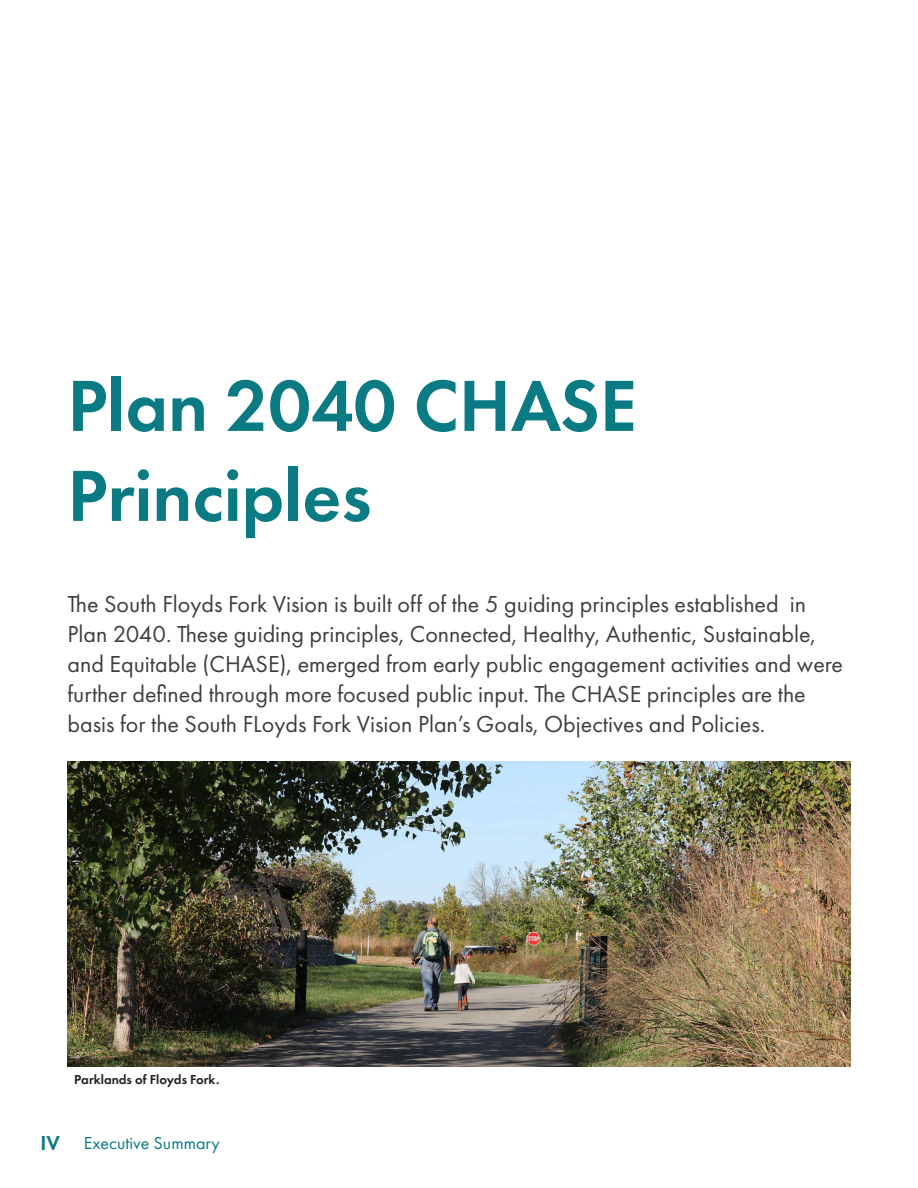
<style>
.page{position:relative;width:918px;height:1188px;background:#fff}
.page>*{position:absolute;margin:0;border:0;box-sizing:border-box;transform-origin:0 0}
.TOC_Heading{font:600 75px/90px "Futura PT";color:#0a7b83}
.Chapter_Description{font:24px/30px "Futura PT";color:#3e3e3f}
.t1{font:18px "Futura PT";color:#0a7b83}
.Caption_Indent{font:600 13.5px "Futura PT";color:#231f20}
.s1{font-weight:600;font-size:21px}
</style>
<div class="page">
<img style="left:68px;top:762px;width:782px;height:304px">
<hr style="left:917px;top:0;width:1px;height:1188px;background:#fbb01d">
<p class="TOC_Heading" style="left:68px;top:360px;width:571px">Plan 2040 CHASE<br>Principles</p>
<p class="Chapter_Description" style="left:68px;top:589px;width:777px">The South Floyds Fork Vision is built off of the 5 guiding principles established in Plan 2040. These guiding principles, Connected, Healthy, Authentic, Sustainable, and Equitable (CHASE), emerged from early public engagement activities and were further defined through more focused public input. The CHASE principles are the basis for the South FLoyds Fork Vision Plan’s Goals, Objectives and Policies.</p>
<p class="Caption_Indent" style="left:74px;top:1071px;width:147px">Parklands of Floyds Fork.</p>
<p class="t1" style="left:40px;top:1132px;width:181px"><span class="s1">IV</span> Executive Summary</p>
</div>
